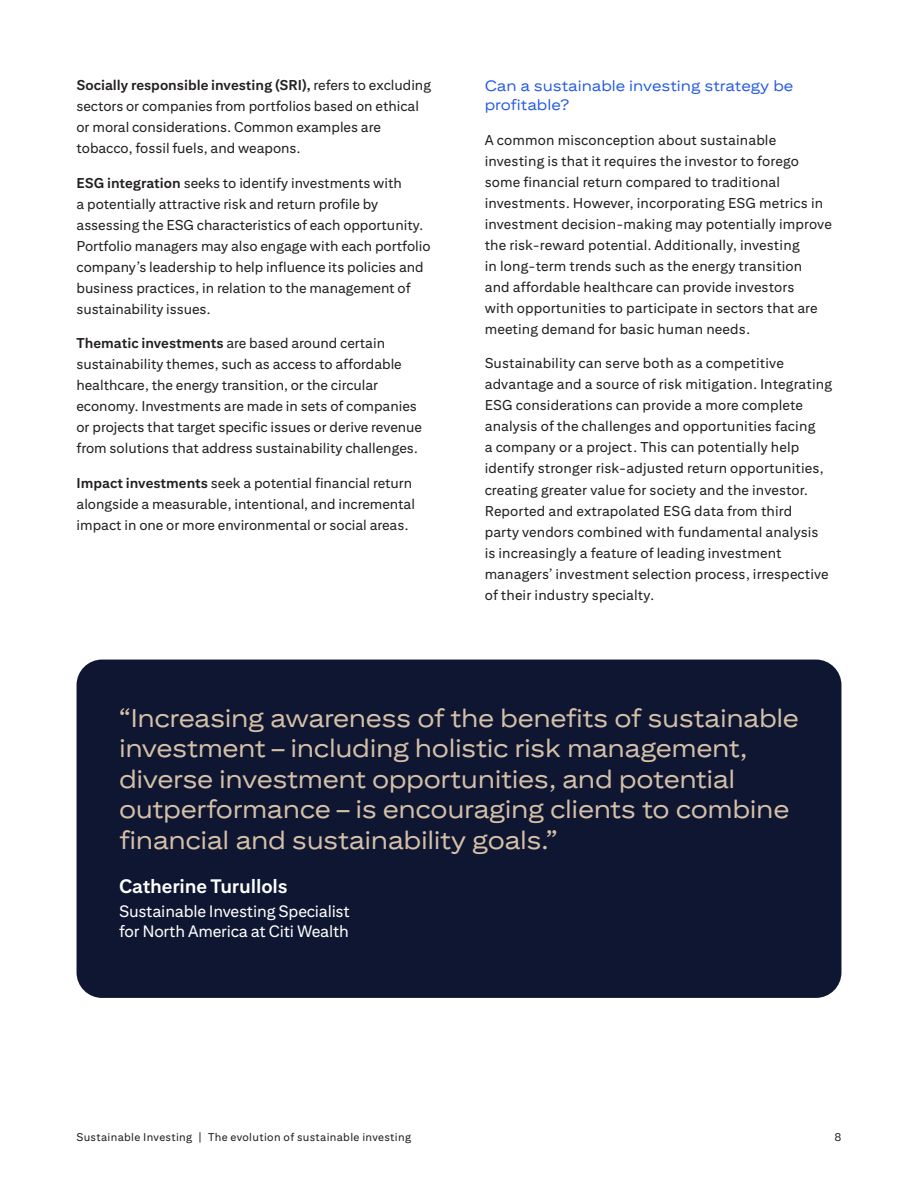
<style>
.page{position:relative;width:918px;height:1188px;background:#fff}
.page>*{position:absolute;margin:0;border:0;box-sizing:border-box;transform-origin:0 0}
.t1{font:25.5px/30.6px "Citi Sans Display";letter-spacing:-.015em;color:#d5c1a8}
.t2{font:700 19.5px "Citi Sans Text";letter-spacing:-.01em;color:#fff}
.Smaller_titles{font:16.5px/19.8px "Citi Sans Text";letter-spacing:-.01em;color:#fff}
.t3{font:15px/19.5px "Citi Sans Display";color:#255be3}
.Body_Copy{font:14.25px/21px "Citi Sans Text";color:#231f20}
.t4{font:11.25px "Citi Sans Text";letter-spacing:.03em;color:#231f20}
.s1{font-weight:700}
</style>
<div class="page">
<div style="left:77px;top:660px;width:764px;height:338px;background:#0f1632;border-radius:26px"></div>
<p class="Body_Copy" style="left:77px;top:74px;width:356px"><span class="s1">Socially responsible investing (SRI),</span> refers to excluding sectors or companies from portfolios based on ethical or moral considerations. Common examples are tobacco, fossil fuels, and weapons.</p>
<p class="Body_Copy" style="left:77px;top:172px;width:355px"><span class="s1">ESG integration</span> seeks to identify investments with<br>a potentially attractive risk and return profile by assessing the ESG characteristics of each opportunity.<br>Portfolio managers may also engage with each portfolio company’s leadership to help influence its policies and business practices, in relation to the management of sustainability issues.</p>
<p class="Body_Copy" style="left:77px;top:332px;width:347px"><span class="s1">Thematic investments</span> are based around certain sustainability themes, such as access to affordable healthcare, the energy transition, or the circular economy. Investments are made in sets of companies or projects that target specific issues or derive revenue from solutions that address sustainability challenges.</p>
<p class="Body_Copy" style="left:77px;top:472px;width:340px"><span class="s1">Impact investments</span> seek a potential financial return alongside a measurable, intentional, and incremental impact in one or more environmental or social areas.</p>
<h2 class="t3" style="left:485px;top:76px;width:310px">Can a sustainable investing strategy be profitable?</h2>
<p class="Body_Copy" style="left:485px;top:129px;width:349px">A common misconception about sustainable investing is that it requires the investor to forego some financial return compared to traditional investments. However, incorporating ESG metrics in investment decision-making may potentially improve the risk-reward potential. Additionally, investing<br>in long-term trends such as the energy transition<br>and affordable healthcare can provide investors<br>with opportunities to participate in sectors that are meeting demand for basic human needs.</p>
<p class="Body_Copy" style="left:485px;top:353px;width:349px">Sustainability can serve both as a competitive advantage and a source of risk mitigation. Integrating ESG considerations can provide a more complete analysis of the challenges and opportunities facing<br>a company or a project. This can potentially help identify stronger risk-adjusted return opportunities, creating greater value for society and the investor.<br>Reported and extrapolated ESG data from third<br>party vendors combined with fundamental analysis is increasingly a feature of leading investment managers’ investment selection process, irrespective of their industry specialty.</p>
<p class="t1" style="left:119px;top:702px;width:681px">“Increasing awareness of the benefits of sustainable investment – including holistic risk management, diverse investment opportunities, and potential outperformance – is encouraging clients to combine financial and sustainability goals.”</p>
<h3 class="t2" style="left:119px;top:874px;width:170px">Catherine Turullols</h3>
<p class="Smaller_titles" style="left:119px;top:901px;width:232px">Sustainable Investing Specialist for North America at Citi Wealth</p>
<p class="t4" style="left:77px;top:1130px;width:336px">Sustainable Investing | The evolution of sustainable investing</p>
<p class="t4" style="left:834px;top:1130px;width:8px">8</p>
</div>
